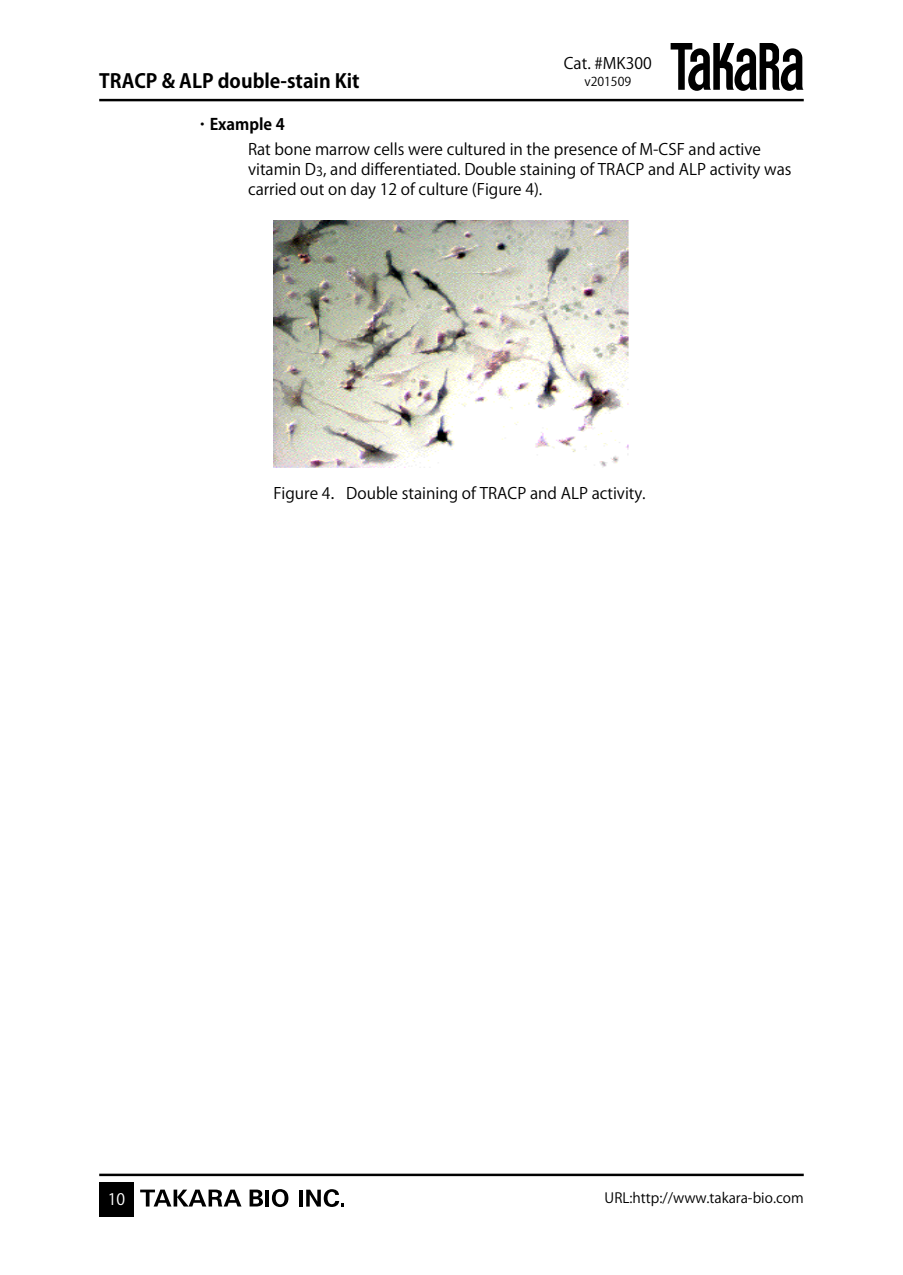
<style>
.page{position:relative;width:903px;height:1275px;background:#fff}
.page>*{position:absolute;margin:0;border:0;box-sizing:border-box;transform-origin:0 0}
.t1{font:700 19.25px "Koz Go Pro";color:#000}
.t2{font:15.75px/19.8px "Koz Go Pro";color:#000}
.t3{font:700 15.75px "Koz Go Pro";color:#000}
.t4{font:15.75px "Koz Go Pro";color:#fff}
.t5{font:14px "Koz Go Pro";color:#000}
.t6{font:12.25px "Koz Go Pro";color:#000}
</style>
<div class="page">
<img style="left:273px;top:221px;width:356px;height:247px">
<hr style="left:99px;top:99px;width:705px;height:2px;background:#000">
<hr style="left:99px;top:1174px;width:705px;height:2px;background:#000">
<div style="left:99px;top:1182px;width:35px;height:35px;background:#000"></div>
<svg style="left:670px;top:43px;width:133px;height:48px"></svg>
<svg style="left:272px;top:1189px;width:16px;height:18px"></svg>
<svg style="left:140px;top:1189px;width:101px;height:17px"></svg>
<hr style="left:265px;top:1189px;width:4px;height:17px;background:#000">
<hr style="left:299px;top:1190px;width:4px;height:16px;background:#000">
<svg style="left:306px;top:1189px;width:38px;height:18px"></svg>
<svg style="left:250px;top:1189px;width:13px;height:18px"></svg>
<p class="t1" style="left:99px;top:69px;width:262px">TRACP &amp; ALP double-stain Kit</p>
<p class="t2" style="left:564px;top:54px;width:89px">Cat. #MK300</p>
<p class="t6" style="left:584px;top:74px;width:48px">v201509</p>
<p class="t3" style="left:198px;top:115px;width:88px">･ Example 4</p>
<p class="t2" style="left:248px;top:140px;width:545px">Rat bone marrow cells were cultured in the presence of M-CSF and active vitamin D<sub>3</sub>, and differentiated. Double staining of TRACP and ALP activity was carried out on day 12 of culture (Figure 4).</p>
<p class="t2" style="left:273px;top:484px;width:374px">Figure 4．Double staining of TRACP and ALP activity.</p>
<p class="t4" style="left:108px;top:1189px;width:19px">10</p>
<p class="t5" style="left:605px;top:1189px;width:201px">URL:http://www.takara-bio.com</p>
</div>
